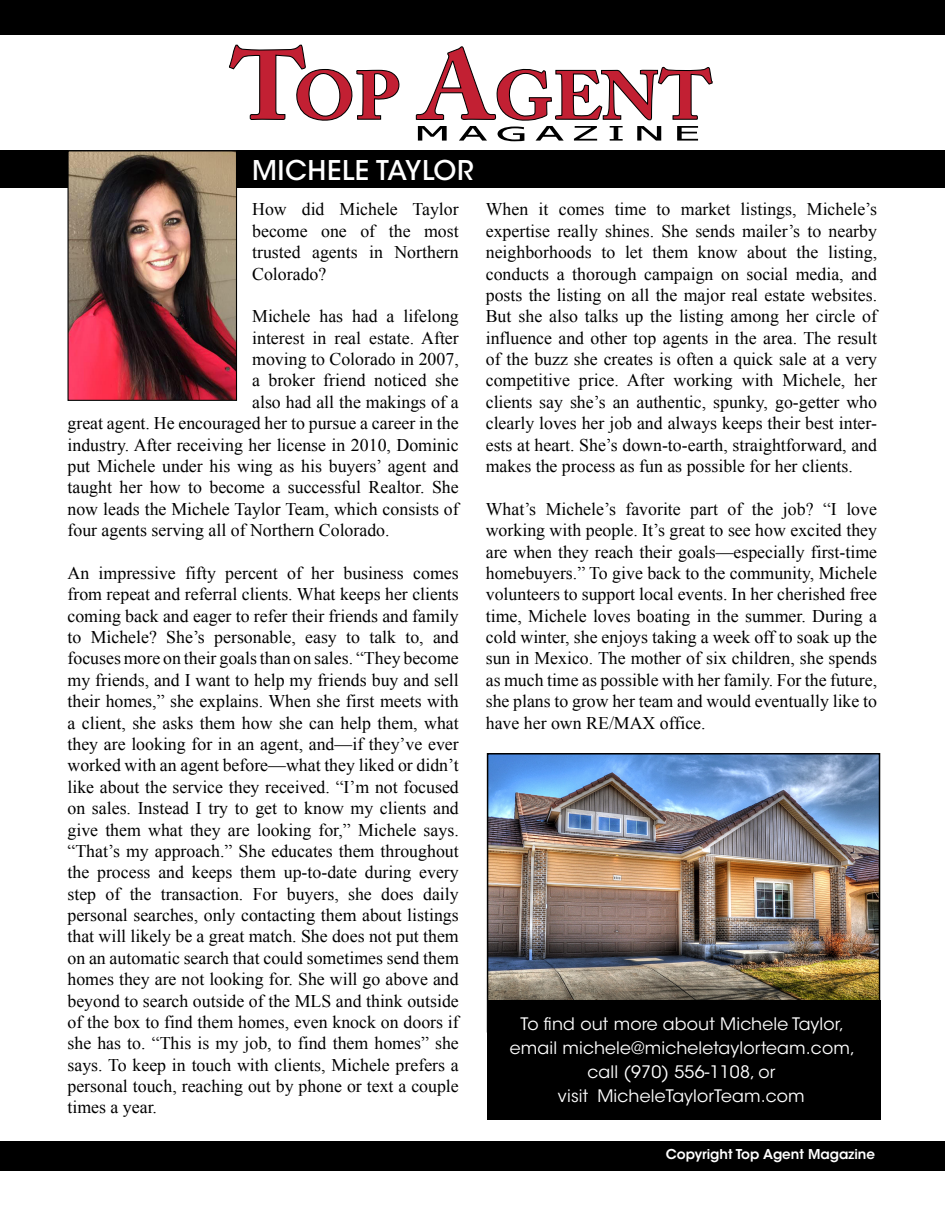
<style>
.page{position:relative;width:945px;height:1215px;background:#fff}
.page>*{position:absolute;margin:0;border:0;box-sizing:border-box;transform-origin:0 0}
.NAME{font:500 27px "ITC Avant Garde Std";letter-spacing:.02em;color:#fff}
.body_hypenate{font:17.85px/21.5px "Times New Roman";color:#000;text-align:justify}
.For_More_Info{font:17.1px/24px "ITC Avant Garde Std";letter-spacing:.01em;color:#fff;text-align:center}
.t1{font:600 13.5px "ITC Avant Garde Std";color:#fff}
</style>
<div class="page">
<svg style="left:229px;top:44px;width:171px;height:77px"></svg>
<svg style="left:415px;top:46px;width:298px;height:96px"></svg>
<div style="left:0;top:0;width:945px;height:35px;background:#000"></div>
<div style="left:0;top:1141px;width:945px;height:29px;background:#000"></div>
<div style="left:0;top:150px;width:945px;height:38px;background:#000"></div>
<img style="left:67px;top:151px;width:171px;height:250px">
<img style="left:490px;top:756px;width:387px;height:245px">
<div style="left:487px;top:753px;width:393px;height:280px;border:2px solid #000"></div>
<div style="left:487px;top:1001px;width:393px;height:119px;background:#000"></div>
<p class="NAME" style="left:252px;top:154px;width:223px">MICHELE TAYLOR</p>
<p class="body_hypenate" style="left:252px;top:198px;width:208px">How did Michele Taylor become one of the most trusted agents in Northern Colorado?</p>
<p class="body_hypenate" style="left:252px;top:305px;width:208px">Michele has had a lifelong</p>
<p class="body_hypenate" style="left:252px;top:327px;width:208px">interest in real estate. After</p>
<p class="body_hypenate" style="left:252px;top:348px;width:208px">moving to Colorado in 2007,</p>
<p class="body_hypenate" style="left:252px;top:369px;width:208px">a broker friend noticed she</p>
<p class="body_hypenate" style="left:252px;top:391px;width:208px">also had all the makings of a</p>
<p class="body_hypenate" style="left:68px;top:412px;width:393px">great agent. He encouraged her to pursue a career in the</p>
<p class="body_hypenate" style="left:68px;top:434px;width:393px">industry. After receiving her license in 2010, Dominic</p>
<p class="body_hypenate" style="left:68px;top:455px;width:393px">put Michele under his wing as his buyers’ agent and</p>
<p class="body_hypenate" style="left:68px;top:476px;width:393px">taught her how to become a successful Realtor. She</p>
<p class="body_hypenate" style="left:68px;top:498px;width:393px">now leads the Michele Taylor Team, which consists of</p>
<p class="body_hypenate" style="left:68px;top:519px;width:324px">four agents serving all of Northern Colorado.</p>
<p class="body_hypenate" style="left:68px;top:562px;width:393px">An impressive fifty percent of her business comes from repeat and referral clients. What keeps her clients coming back and eager to refer their friends and family to Michele? She’s personable, easy to talk to, and focuses more on their goals than on sales. “They become my friends, and I want to help my friends buy and sell their homes,” she explains. When she first meets with a client, she asks them how she can help them, what they are looking for in an agent, and—if they’ve ever worked with an agent before—what they liked or didn’t like about the service they received. “I’m not focused on sales. Instead I try to get to know my clients and give them what they are looking for,” Michele says. “That’s my approach.” She educates them throughout the process and keeps them up-to-date during every step of the transaction. For buyers, she does daily personal searches, only contacting them about listings that will likely be a great match. She does not put them on an automatic search that could sometimes send them homes they are not looking for. She will go above and beyond to search outside of the MLS and think outside of the box to find them homes, even knock on doors if she has to. “This is my job, to find them homes” she says. To keep in touch with clients, Michele prefers a personal touch, reaching out by phone or text a couple times a year.</p>
<p class="body_hypenate" style="left:486px;top:198px;width:393px">When it comes time to market listings, Michele’s expertise really shines. She sends mailer’s to nearby neighborhoods to let them know about the listing, conducts a thorough campaign on social media, and posts the listing on all the major real estate websites.<br>But she also talks up the listing among her circle of influence and other top agents in the area. The result of the buzz she creates is often a quick sale at a very competitive price. After working with Michele, her clients say she’s an authentic, spunky, go-getter who clearly loves her job and always keeps their best inter&shy;ests at heart. She’s down-to-earth, straightforward, and makes the process as fun as possible for her clients.</p>
<p class="body_hypenate" style="left:486px;top:498px;width:393px">What’s Michele’s favorite part of the job? “I love working with people. It’s great to see how excited they are when they reach their goals—especially first-time homebuyers.” To give back to the community, Michele volunteers to support local events. In her cherished free time, Michele loves boating in the summer. During a cold winter, she enjoys taking a week off to soak up the sun in Mexico. The mother of six children, she spends as much time as possible with her family. For the future, she plans to grow her team and would eventually like to have her own RE/MAX office.</p>
<p class="For_More_Info" style="left:510px;top:1012px;width:347px">To find out more about Michele Taylor, email michele@micheletaylorteam.com, call (970) 556-1108, or<br>visit MicheleTaylorTeam.com</p>
<p class="t1" style="left:666px;top:1146px;width:211px">Copyright Top Agent Magazine</p>
</div>
